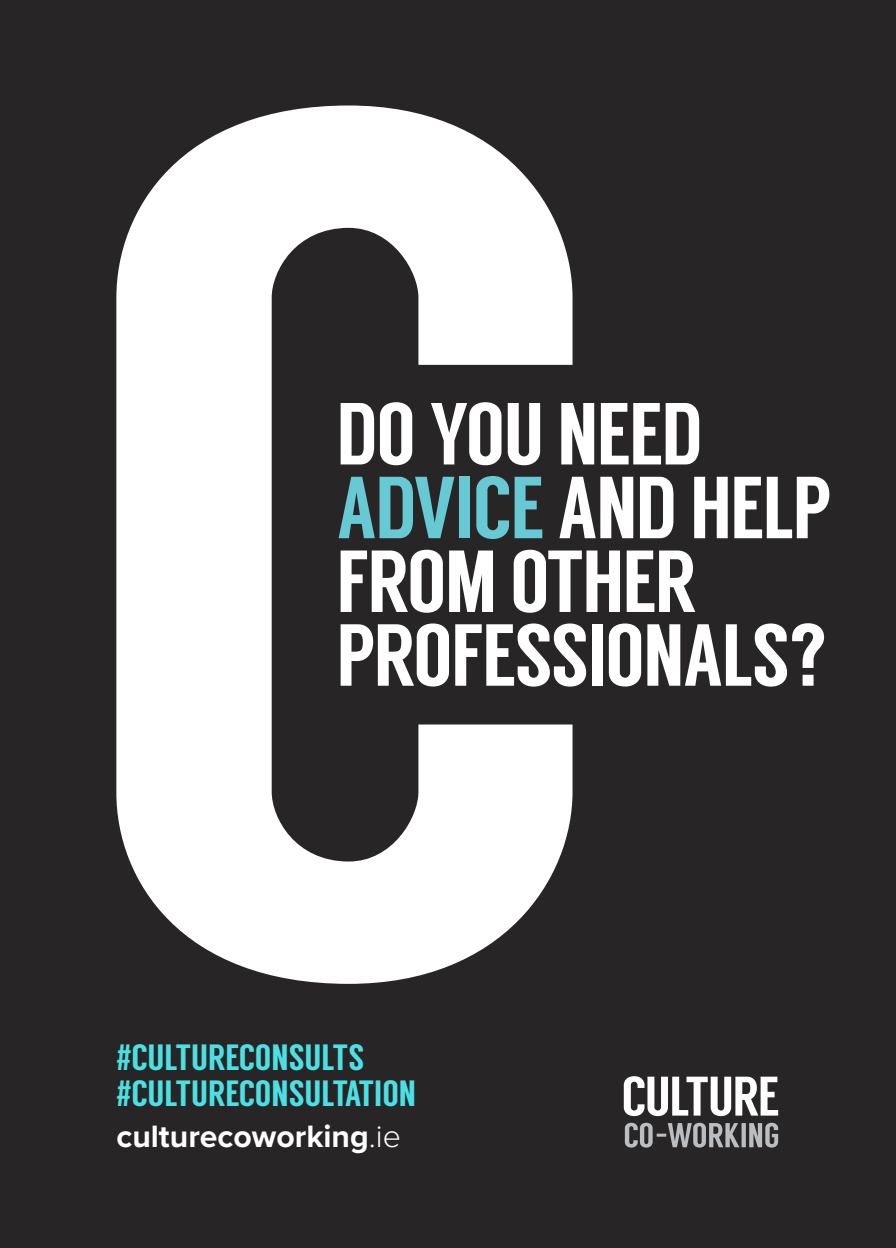
<style>
.page{position:relative;width:896px;height:1248px;background:#fff}
.page>*{position:absolute;margin:0;border:0;box-sizing:border-box;transform-origin:0 0}
.t1{font:87.8px "Langdon";letter-spacing:-.02em;color:#fff}
.t2{font:36.6px "Langdon";color:#4be0e3}
.t3{font:700 32px "Proxima Nova";color:#fff}
.s1{color:#66c9d3}
.s2{font-family:"Bebas Neue"}
.s3{font-weight:300}
</style>
<div class="page">
<div style="left:0;top:0;width:896px;height:1247px;background:#282526"></div>
<svg style="left:116px;top:105px;width:456px;height:878px;fill:#fff"></svg>
<svg style="left:624px;top:1076px;width:154px;height:39px"></svg>
<svg style="left:625px;top:1122px;width:153px;height:25px"></svg>
<p class="t1" style="left:336px;top:383px;width:368px">DO YOU NEED</p>
<p class="t1" style="left:336px;top:456px;width:497px"><span class="s1">ADVICE</span> AND HELP</p>
<p class="t1" style="left:336px;top:530px;width:361px">FROM OTHER</p>
<p class="t1" style="left:336px;top:604px;width:493px">PROFESSIONALS?</p>
<p class="t2" style="left:116px;top:1035px;width:249px"><span class="s2">#</span>CULTURECONSULTS</p>
<p class="t2" style="left:116px;top:1072px;width:301px"><span class="s2">#</span>CULTURECONSULTATION</p>
<p class="t3" style="left:116px;top:1112px;width:286px">culturecoworking<span class="s3">.ie</span></p>
</div>
